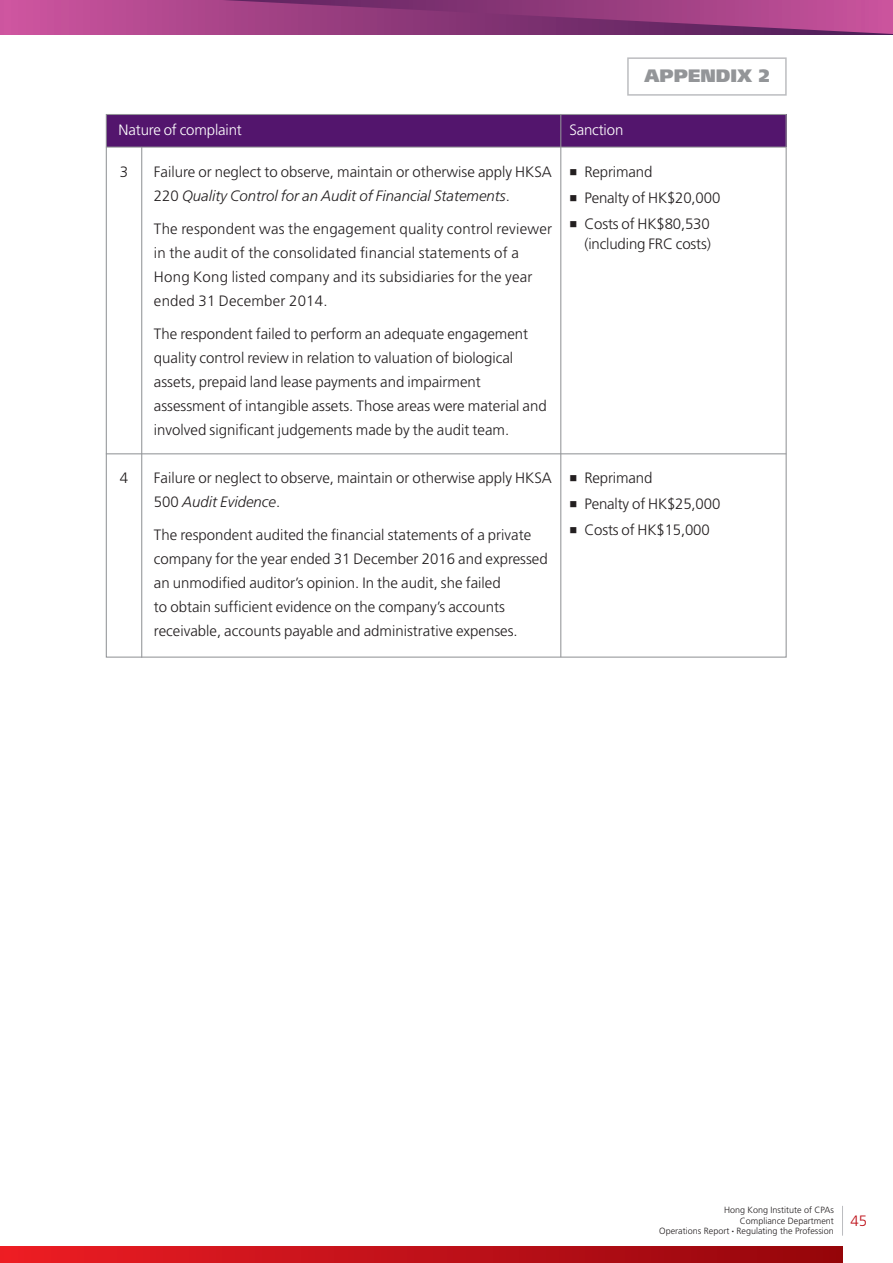
<style>
.page{position:relative;width:893px;height:1263px;background:#fff}
.page>*{position:absolute;margin:0;border:0;box-sizing:border-box;transform-origin:0 0}
.t1{font:900 18px "Frutiger";color:#939598}
.t2{font:300 15px/24px "Frutiger";color:#231f20}
.t3{font:300 15px "Frutiger";letter-spacing:-.01em;color:#fff}
.t4{font:300 15px "Frutiger";color:#be1119}
.t5{font:300 9px/10.5px "Frutiger";color:#231f20;text-align:right}
.s1{font-style:italic}
</style>
<div class="page">
<div style="left:0;top:0;width:893px;height:34px;background:#ab468a"></div>
<svg style="left:225px;top:0;width:668px;height:34px"></svg>
<svg style="left:0;top:0;width:193px;height:35px"></svg>
<div style="left:0;top:1246px;width:842px;height:17px;background:linear-gradient(to right,#ec1d25,#94050c)"></div>
<svg style="left:842px;top:1206px;width:1px;height:29px"></svg>
<div style="left:106px;top:115px;width:680px;height:32px;background:#53156d"></div>
<hr style="left:560px;top:114px;width:1px;height:543px;background:#939598">
<hr style="left:106px;top:147px;width:680px;height:1px;background:#939598">
<hr style="left:141px;top:147px;width:1px;height:511px;background:#939598">
<hr style="left:106px;top:453px;width:680px;height:1px;background:#939598">
<div style="left:627px;top:57px;width:160px;height:39px;border:2px solid #bcbdc0"></div>
<p class="t1" style="left:644px;top:65px;width:126px">APPENDIX 2</p>
<p class="t3" style="left:119px;top:121px;width:125px">Nature of complaint</p>
<p class="t3" style="left:569px;top:121px;width:55px">Sanction</p>
<p class="t2" style="left:120px;top:160px;width:10px">3</p>
<p class="t2" style="left:569px;top:160px;width:84px">■ Reprimand</p>
<p class="t2" style="left:569px;top:186px;width:152px">■ Penalty of HK$20,000</p>
<p class="t2" style="left:569px;top:214px;width:143px;line-height:19.5px;text-align:right">■ Costs of HK$80,530 (including FRC costs)</p>
<p class="t2" style="left:154px;top:160px;width:399px">Failure or neglect to observe, maintain or otherwise apply HKSA<br>220 <span class="s1">Quality Control for an Audit of Financial Statements</span>.</p>
<p class="t2" style="left:154px;top:217px;width:400px">The respondent was the engagement quality control reviewer in the audit of the consolidated financial statements of a Hong Kong listed company and its subsidiaries for the year ended 31 December 2014.</p>
<p class="t2" style="left:154px;top:322px;width:394px">The respondent failed to perform an adequate engagement quality control review in relation to valuation of biological assets, prepaid land lease payments and impairment assessment of intangible assets. Those areas were material and involved significant judgements made by the audit team.</p>
<p class="t2" style="left:154px;top:466px;width:399px">Failure or neglect to observe, maintain or otherwise apply HKSA<br>500 <span class="s1">Audit Evidence</span>.</p>
<p class="t2" style="left:154px;top:523px;width:395px">The respondent audited the financial statements of a private company for the year ended 31 December 2016 and expressed an unmodified auditor’s opinion. In the audit, she failed<br>to obtain sufficient evidence on the company’s accounts receivable, accounts payable and administrative expenses.</p>
<p class="t2" style="left:569px;top:466px;width:84px">■ Reprimand</p>
<p class="t2" style="left:569px;top:492px;width:152px">■ Penalty of HK$25,000</p>
<p class="t2" style="left:569px;top:518px;width:142px">■ Costs of HK$15,000</p>
<p class="t2" style="left:120px;top:466px;width:10px">4</p>
<p class="t5" style="left:659px;top:1205px;width:176px">Hong Kong Institute of CPAs<br>Compliance Department<br>Operations Report <sup>•</sup> Regulating the Profession</p>
<p class="t4" style="left:850px;top:1212px;width:18px">45</p>
</div>
